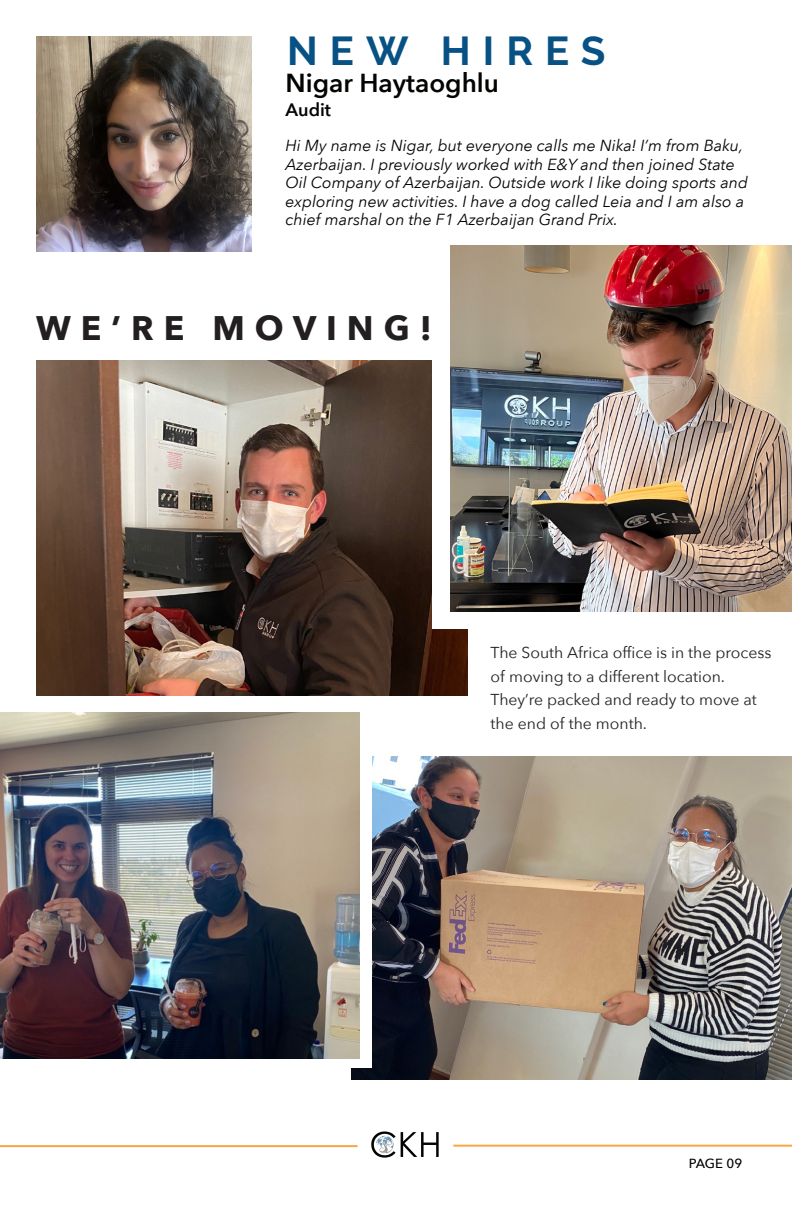
<style>
.page{position:relative;width:792px;height:1224px;background:#fff}
.page>*{position:absolute;margin:0;border:0;box-sizing:border-box;transform-origin:0 0}
.t1{font:700 40.2px "Raleway";letter-spacing:.3em;color:#075184}
.t2{font:700 34px "Avenir Next";letter-spacing:.29em;color:#231f20}
.t3{font:600 26px "Avenir Next";color:#040503}
.t4{font:600 18px "Avenir Next";color:#040503}
.t5{font:italic 16px/18.6px "Avenir Next";color:#040503}
.t6{font:15.8px/23.8px "Avenir Next";color:#231f20}
.t7{font:500 13.2px "Avenir Next";letter-spacing:-.01em;color:#000}
</style>
<div class="page">
<img style="left:36px;top:360px;width:432px;height:336px">
<div style="left:432px;top:347px;width:360px;height:282px;background:#fff"></div>
<img style="left:450px;top:246px;width:342px;height:366px">
<hr style="left:453px;top:1145px;width:339px;height:2px;background:#faa741">
<svg style="left:371px;top:1131px;width:68px;height:27px"></svg>
<hr style="left:0;top:1145px;width:358px;height:2px;background:#faa741">
<img style="left:36px;top:36px;width:216px;height:216px">
<img style="left:351px;top:756px;width:441px;height:323px">
<div style="left:0;top:702px;width:372px;height:366px;background:#fff"></div>
<img style="left:0;top:713px;width:360px;height:345px">
<p class="t1" style="left:287px;top:28px;width:320px">NEW HIRES</p>
<p class="t3" style="left:285px;top:60px;width:215px">Nigar Haytaoghlu</p>
<p class="t4" style="left:285px;top:94px;width:47px">Audit</p>
<p class="t5" style="left:286px;top:135px;width:464px">Hi My name is Nigar, but everyone calls me Nika! I’m from Baku, Azerbaijan. I previously worked with E&amp;Y and then joined State Oil Company of Azerbaijan. Outside work I like doing sports and exploring new activities. I have a dog called Leia and I am also a chief marshal on the F1 Azerbaijan Grand Prix.</p>
<p class="t2" style="left:36px;top:299px;width:397px">WE’RE MOVING!</p>
<p class="t6" style="left:491px;top:640px;width:282px">The South Africa office is in the process of moving to a different location.<br>They’re packed and ready to move at the end of the month.</p>
<p class="t7" style="left:689px;top:1152px;width:55px">PAGE 09</p>
</div>
